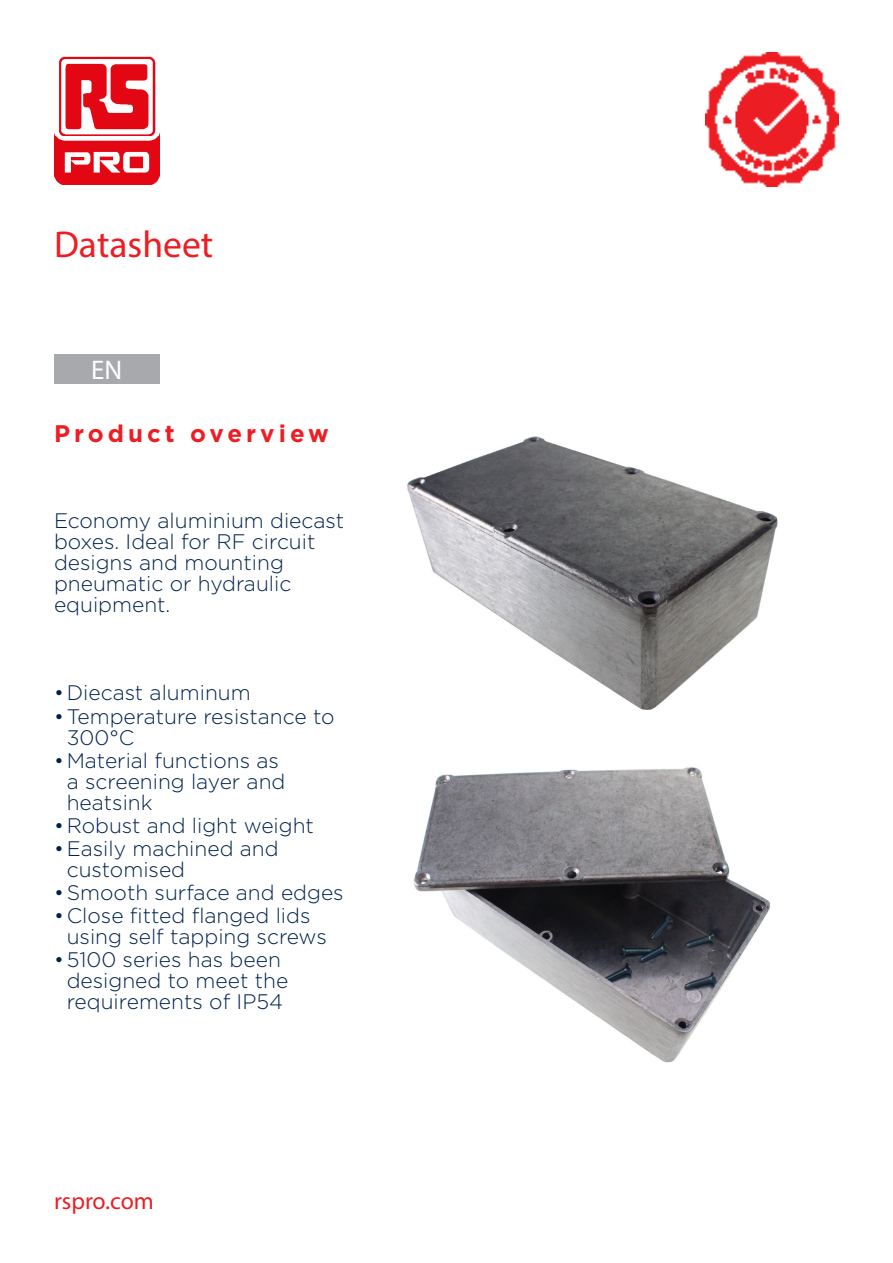
<style>
.page{position:relative;width:893px;height:1263px;background:#fff}
.page>*{position:absolute;margin:0;border:0;box-sizing:border-box;transform-origin:0 0}
.t1{font:37.5px "Myriad Pro";color:#ee1d23}
.t2{font:27px "Myriad Pro";color:#fff}
.Datasheet_Product_Na{font:700 24px "Gotham";letter-spacing:.17em;color:#ee1d23}
.t3{font:24px "Myriad Pro";color:#ee1d23}
.Datasheet_First_para{font:300 21px/21px "Gotham";color:#00224d}
</style>
<div class="page">
<img style="left:54px;top:56px;width:105px;height:128px">
<img style="left:705px;top:53px;width:134px;height:133px">
<div style="left:54px;top:354px;width:105px;height:30px;background:#a8a9ad"></div>
<img style="left:413px;top:767px;width:357px;height:296px">
<img style="left:407px;top:436px;width:371px;height:274px">
<p class="t1" style="left:54px;top:221px;width:161px">Datasheet</p>
<p class="t2" style="left:91px;top:353px;width:33px">EN</p>
<p class="Datasheet_Product_Na" style="left:54px;top:418px;width:276px">Product overview</p>
<p class="Datasheet_First_para" style="left:54px;top:509px;width:292px">Economy aluminium diecast boxes. Ideal for RF circuit designs and mounting pneumatic or hydraulic equipment.</p>
<p class="Datasheet_First_para" style="left:54px;top:682px;width:198px">•Diecast aluminum</p>
<p class="Datasheet_First_para" style="left:67px;top:705px;width:269px;text-indent:-13px">•Temperature resistance to<br>300°C</p>
<p class="Datasheet_First_para" style="left:67px;top:749px;width:220px;text-indent:-13px">•Material functions as a screening layer and heatsink</p>
<p class="Datasheet_First_para" style="left:54px;top:814px;width:261px">•Robust and light weight</p>
<p class="Datasheet_First_para" style="left:67px;top:837px;width:213px;text-indent:-13px">•Easily machined and customised</p>
<p class="Datasheet_First_para" style="left:54px;top:881px;width:291px">•Smooth surface and edges</p>
<p class="Datasheet_First_para" style="left:67px;top:905px;width:262px;text-indent:-13px">•Close fitted flanged lids using self tapping screws</p>
<p class="Datasheet_First_para" style="left:67px;top:949px;width:223px;text-indent:-13px">•5100 series has been designed to meet the requirements of IP54</p>
<p class="t3" style="left:54px;top:1186px;width:101px">rspro.com</p>
</div>
